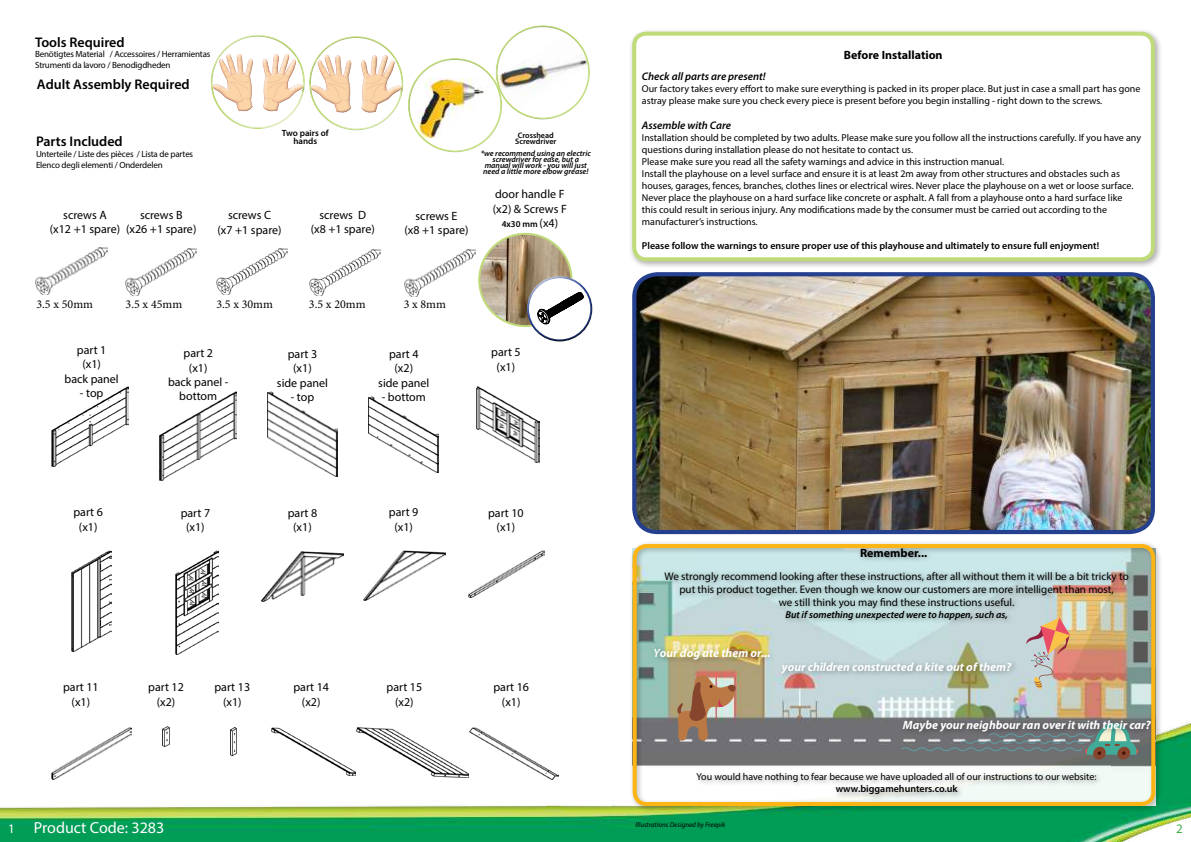
<style>
.page{position:relative;width:1191px;height:842px;background:#fff}
.page>*{position:absolute;margin:0;border:0;box-sizing:border-box;transform-origin:0 0}
.t1{font:16px "Myriad Pro";color:#fff}
.t2{font:600 14px "Myriad Pro";color:#000}
.t3{font:13px "Myriad Pro";color:#fff}
.t4{font:13px "Myriad Pro";color:#41ad49}
.t5{font:12px/14.4px "Myriad Pro";color:#000;text-align:center}
.t6{font:italic 700 12px "Myriad Pro";color:#fff}
.t7{font:12px "Minion Pro";color:#000}
.t8{font:700 12px "Myriad Pro";color:#000}
.t9{font:11px/13.2px "Myriad Pro";color:#000;text-align:center}
.t10{font:italic 600 11px "Myriad Pro";color:#000}
.t11{font:10px/12px "Myriad Pro";color:#000}
.t12{font:600 10px "Myriad Pro";color:#000}
.t13{font:italic 600 10px "Myriad Pro";color:#000}
.t14{font:9px/10.8px "Myriad Pro";letter-spacing:-.02em;color:#000}
.t15{font:600 9px/8px "Myriad Pro";color:#000;text-align:center}
.t16{font:italic 600 8px/6px "Myriad Pro";color:#000;text-align:center}
.t17{font:600 8px/6px "Myriad Pro";color:#000;text-align:center}
.t18{font:italic 7px "Myriad Pro";color:#000}
.s1{font-weight:400;font-size:12px}
.s2{font-weight:600}
</style>
<div class="page">
<img style="left:0;top:130px;width:1191px;height:712px">
<img style="left:369px;top:396px;width:69px;height:76px">
<img style="left:160px;top:392px;width:77px;height:89px">
<img style="left:268px;top:391px;width:69px;height:85px">
<div style="left:211px;top:36px;width:97px;height:93px;background:#000;opacity:.22"></div>
<div style="left:306px;top:33px;width:96px;height:96px;background:#fff"></div>
<div style="left:310px;top:37px;width:96px;height:93px;background:#000;opacity:.22"></div>
<div style="left:496px;top:26px;width:101px;height:94px;background:#000;opacity:.75"></div>
<div style="left:400px;top:51px;width:101px;height:100px;background:#fff"></div>
<div style="left:408px;top:59px;width:101px;height:93px;background:#000;opacity:.75"></div>
<img style="left:36px;top:248px;width:71px;height:46px">
<img style="left:126px;top:249px;width:71px;height:46px">
<img style="left:216px;top:248px;width:72px;height:47px">
<img style="left:309px;top:249px;width:71px;height:46px">
<img style="left:404px;top:250px;width:71px;height:46px">
<img style="left:52px;top:386px;width:77px;height:80px">
<img style="left:476px;top:386px;width:63px;height:76px">
<img style="left:71px;top:550px;width:41px;height:102px">
<img style="left:175px;top:550px;width:43px;height:105px">
<img style="left:262px;top:552px;width:81px;height:49px">
<img style="left:364px;top:550px;width:81px;height:50px">
<img style="left:468px;top:551px;width:77px;height:47px">
<img style="left:52px;top:728px;width:79px;height:51px">
<img style="left:162px;top:727px;width:8px;height:20px">
<img style="left:230px;top:728px;width:7px;height:27px">
<img style="left:271px;top:727px;width:199px;height:50px">
<img style="left:470px;top:727px;width:89px;height:52px">
<img style="left:479px;top:234px;width:92px;height:92px;border-radius:46px">
<div style="left:478px;top:233px;width:94px;height:94px;border:2px solid #c0db79;border-radius:50%"></div>
<div style="left:524px;top:273px;width:66px;height:52px;background:#fff;opacity:.75"></div>
<div style="left:528px;top:286px;width:67px;height:56px;background:#000;opacity:.75"></div>
<div style="left:629px;top:28px;width:533px;height:240px;background:#000;opacity:.32"></div>
<div style="left:634px;top:34px;width:518px;height:225px;background:#fff;border-radius:12px"></div>
<div style="left:632px;top:32px;width:522px;height:229px;border:4px solid #c0db79;border-radius:12px"></div>
<div style="left:629px;top:541px;width:533px;height:273px;background:#000;opacity:.32"></div>
<div style="left:632px;top:544px;width:523px;height:262px;border:4px solid #fcb515;border-radius:12px"></div>
<img style="left:1026px;top:617px;width:44px;height:73px">
<svg style="left:900px;top:723px;width:238px;height:36px;background:#6e7778"></svg>
<img style="left:634px;top:274px;width:518px;height:258px">
<div style="left:632px;top:272px;width:523px;height:262px;border:4px solid #25408f;border-radius:23px"></div>
<h2 class="t2" style="left:35px;top:33px;width:91px">Tools Required</h2>
<p class="t14" style="left:35px;top:49px;width:177px">Benötigtes Material / Accessoires / Herramientas<br>Strumenti da lavoro / Benodigdheden</p>
<h2 class="t2" style="left:37px;top:75px;width:154px">Adult Assembly Required</h2>
<h2 class="t2" style="left:36px;top:133px;width:88px">Parts Included</h2>
<p class="t14" style="left:36px;top:149px;width:159px">Unterteile / Liste des pièces / Lista de partes<br>Elenco degli elementi / Onderdelen</p>
<p class="t15" style="left:282px;top:129px;width:48px">Two pairs of hands</p>
<p class="t17" style="left:515px;top:132px;width:43px">Crosshead<br>Screwdriver</p>
<p class="t16" style="left:481px;top:150px;width:111px">*we recommend using an electric screwdriver for ease, but a manual will work - you will just need a little more elbow grease!</p>
<p class="t5" style="left:50px;top:208px;width:72px">screws A<br>(x12 +1 spare)</p>
<p class="t5" style="left:126px;top:208px;width:72px">screws B<br>(x26 +1 spare)</p>
<p class="t5" style="left:217px;top:208px;width:66px">screws C<br>(x7 +1 spare)</p>
<p class="t5" style="left:311px;top:207px;width:66px">screws D (x8 +1 spare)</p>
<p class="t5" style="left:404px;top:208px;width:66px">screws E<br>(x8 +1 spare)</p>
<p class="t5" style="left:493px;top:187px;width:75px;text-align:left">door handle F (x2) &amp; Screws F</p>
<p class="t15" style="left:501px;top:220px;width:58px">4x30 mm <span class="s1">(x4)</span></p>
<p class="t7" style="left:36px;top:296px;width:58px">3.5 x 50mm</p>
<p class="t7" style="left:126px;top:296px;width:58px">3.5 x 45mm</p>
<p class="t7" style="left:216px;top:296px;width:58px">3.5 x 30mm</p>
<p class="t7" style="left:309px;top:296px;width:58px">3.5 x 20mm</p>
<p class="t7" style="left:404px;top:296px;width:44px">3 x 8mm</p>
<p class="t5" style="left:64px;top:343px;width:56px">part 1<br>(x1)<br>back panel</p>
<p class="t5" style="left:80px;top:386px;width:25px">- top</p>
<p class="t5" style="left:168px;top:346px;width:62px">part 2<br>(x1)<br>back panel - bottom</p>
<p class="t5" style="left:277px;top:346px;width:52px">part 3 (x1)<br>side panel</p>
<p class="t5" style="left:291px;top:389px;width:25px">- top</p>
<p class="t5" style="left:378px;top:346px;width:52px">part 4 (x2)<br>side panel</p>
<p class="t5" style="left:382px;top:390px;width:46px">- bottom</p>
<p class="t5" style="left:491px;top:345px;width:31px">part 5 (x1)</p>
<p class="t5" style="left:73px;top:505px;width:31px">part 6 (x1)</p>
<p class="t5" style="left:181px;top:505px;width:31px">part 7 (x1)</p>
<p class="t5" style="left:288px;top:505px;width:31px">part 8 (x1)</p>
<p class="t5" style="left:389px;top:505px;width:31px">part 9 (x1)</p>
<p class="t5" style="left:488px;top:505px;width:37px">part 10 (x1)</p>
<p class="t5" style="left:63px;top:680px;width:37px">part 11 (x1)</p>
<p class="t5" style="left:148px;top:680px;width:37px">part 12 (x2)</p>
<p class="t5" style="left:214px;top:680px;width:37px">part 13 (x1)</p>
<p class="t5" style="left:293px;top:680px;width:37px">part 14 (x2)</p>
<h3 class="t3" style="left:8px;top:820px;width:8px">1</h3>
<h1 class="t1" style="left:34px;top:818px;width:132px">Product Code: 3283</h1>
<p class="t5" style="left:386px;top:680px;width:37px">part 15 (x2)</p>
<p class="t5" style="left:493px;top:680px;width:37px">part 16 (x1)</p>
<p class="t8" style="left:844px;top:47px;width:100px">Before Installation</p>
<p class="t10" style="left:642px;top:70px;width:125px">Check all parts are present!</p>
<p class="t11" style="left:642px;top:83px;width:500px">Our factory takes every effort to make sure everything is packed in its proper place. But just in case a small part has gone astray please make sure you check every piece is present before you begin installing - right down to the screws.</p>
<p class="t10" style="left:642px;top:119px;width:91px">Assemble with Care</p>
<p class="t11" style="left:642px;top:132px;width:500px">Installation should be completed by two adults. Please make sure you follow all the instructions carefully. If you have any questions during installation please do not hesitate to contact us.<br>Please make sure you read all the safety warnings and advice in this instruction manual.<br>Install the playhouse on a level surface and ensure it is at least 2m away from other structures and obstacles such as houses, garages, fences, branches, clothes lines or electrical wires. Never place the playhouse on a wet or loose surface.<br>Never place the playhouse on a hard surface like concrete or asphalt. A fall from a playhouse onto a hard surface like<br>this could result in serious injury. Any modifications made by the consumer must be carried out according to the manufacturer’s instructions.</p>
<p class="t12" style="left:642px;top:240px;width:459px">Please follow the warnings to ensure proper use of this playhouse and ultimately to ensure full enjoyment!</p>
<p class="t8" style="left:860px;top:545px;width:69px">Remember...</p>
<p class="t9" style="left:664px;top:569px;width:466px">We strongly recommend looking after these instructions, after all without them it will be a bit tricky to put this product together. Even though we know our customers are more intelligent than most,<br>we still think you may find these instructions useful.</p>
<p class="t13" style="left:785px;top:608px;width:224px">But if something unexpected were to happen, such as,</p>
<p class="t6" style="left:653px;top:645px;width:119px"><span class="s2">Y</span>our dog ate them or...</p>
<p class="t6" style="left:782px;top:659px;width:231px">your children constructed a kite out of them?</p>
<p class="t6" style="left:903px;top:717px;width:249px">Maybe your neighbour ran over it with their car?</p>
<p class="t11" style="left:696px;top:771px;width:401px">You would have nothing to fear because we have uploaded all of our instructions to our website:</p>
<p class="t12" style="left:835px;top:782px;width:123px">www.biggamehunters.co.uk</p>
<p class="t18" style="left:635px;top:820px;width:91px">Illustrations Designed by Freepik</p>
<h3 class="t4" style="left:1176px;top:820px;width:8px">2</h3>
</div>
